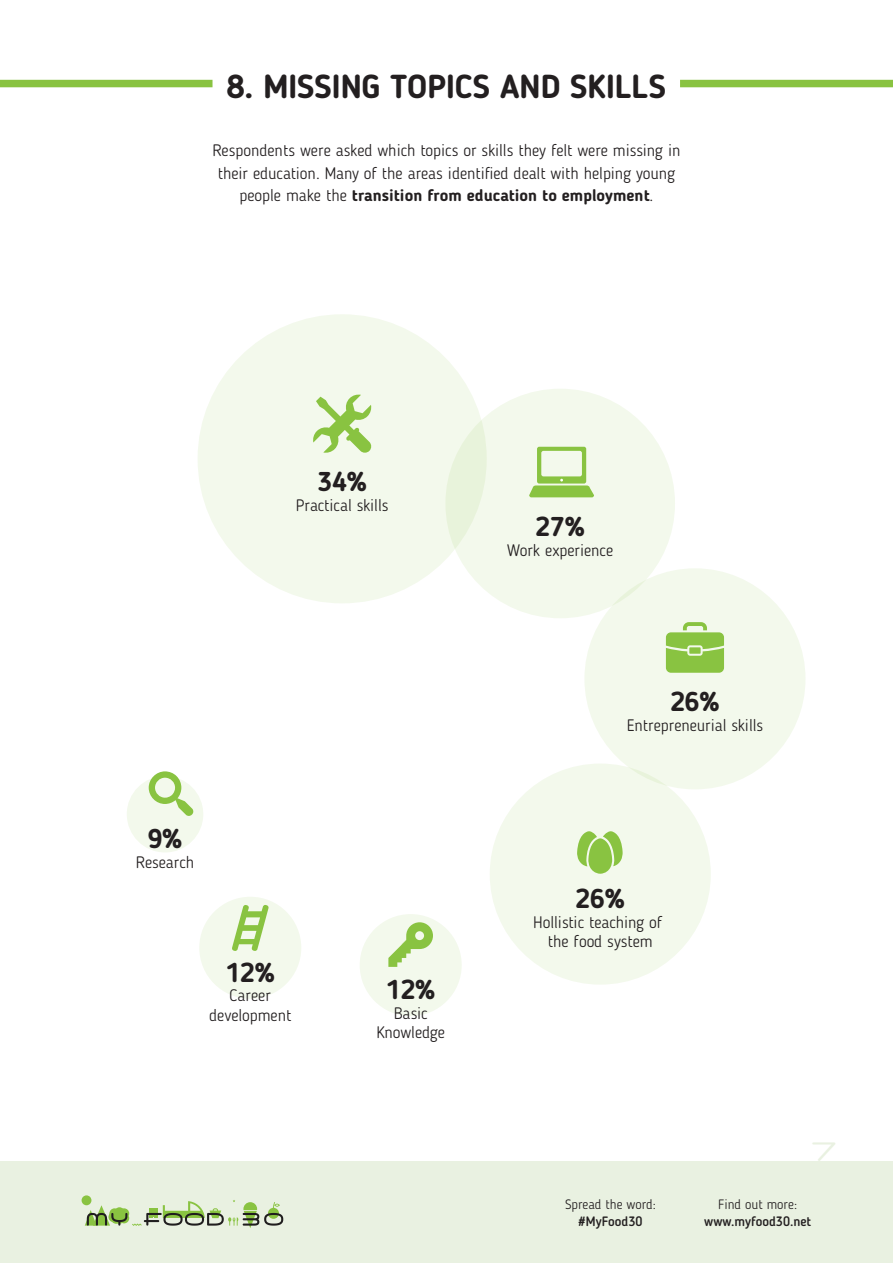
<style>
.page{position:relative;width:893px;height:1263px;background:#fff}
.page>*{position:absolute;margin:0;border:0;box-sizing:border-box;transform-origin:0 0}
.t1{font:700 33px "Blogger Sans";color:#231f20}
.t2{font:33px "Air Conditioner";color:#e9f1e1}
.t3{font:700 27px "Blogger Sans";color:#231f20}
.t4{font:300 16.5px/19.5px "Blogger Sans";color:#231f20;text-align:center}
.t5{font:300 13.5px "Blogger Sans";color:#231f20}
.t6{font:500 13.5px "Blogger Sans";color:#231f20}
.s1{font-weight:700}
</style>
<div class="page">
<div style="left:0;top:1161px;width:893px;height:102px;background:#e9f1e1"></div>
<div style="left:82px;top:1195px;width:9px;height:10px;background:#89c341;border-radius:50%"></div>
<svg style="left:85px;top:1200px;width:198px;height:28px"></svg>
<div style="left:0;top:80px;width:212px;height:7px;background:#89c341"></div>
<div style="left:680px;top:80px;width:213px;height:7px;background:#89c341"></div>
<div style="left:198px;top:314px;width:289px;height:289px;background:#f3f9ec;border-radius:50%"></div>
<svg style="left:313px;top:394px;width:59px;height:59px"></svg>
<div style="left:445px;top:389px;width:230px;height:229px;background:linear-gradient(to right,#eef6e4,#f5faef);border-radius:50%"></div>
<svg style="left:529px;top:447px;width:65px;height:50px;background:#c3e09f"></svg>
<div style="left:584px;top:568px;width:221px;height:221px;background:#f3f9ec;border-radius:50%"></div>
<svg style="left:666px;top:622px;width:58px;height:51px"></svg>
<div style="left:490px;top:763px;width:221px;height:222px;background:#f3f9ec;border-radius:50%"></div>
<svg style="left:577px;top:831px;width:46px;height:43px"></svg>
<div style="left:199px;top:897px;width:102px;height:102px;background:#f3f9ec;border-radius:50%"></div>
<svg style="left:232px;top:905px;width:37px;height:46px"></svg>
<div style="left:360px;top:914px;width:102px;height:102px;background:#f3f9ec;border-radius:50%"></div>
<svg style="left:388px;top:922px;width:45px;height:45px"></svg>
<div style="left:127px;top:776px;width:76px;height:76px;background:#f3f9ec;border-radius:50%"></div>
<svg style="left:149px;top:771px;width:44px;height:45px"></svg>
<h1 class="t1" style="left:227px;top:66px;width:441px">8. MISSING TOPICS AND SKILLS</h1>
<p class="t4" style="left:213px;top:139px;width:469px;line-height:22.5px">Respondents were asked which topics or skills they felt were missing in their education. Many of the areas identified dealt with helping young people make the <span class="s1">transition from education to employment</span>.</p>
<h2 class="t3" style="left:318px;top:466px;width:51px">34%</h2>
<p class="t4" style="left:296px;top:495px;width:94px">Practical skills</p>
<h2 class="t3" style="left:148px;top:823px;width:36px">9%</h2>
<p class="t4" style="left:136px;top:852px;width:60px">Research</p>
<h2 class="t3" style="left:226px;top:956px;width:51px">12%</h2>
<p class="t4" style="left:209px;top:986px;width:84px">Career development</p>
<h2 class="t3" style="left:386px;top:973px;width:51px">12%</h2>
<p class="t4" style="left:376px;top:1003px;width:70px">Basic<br>Knowledge</p>
<h2 class="t3" style="left:536px;top:510px;width:51px">27%</h2>
<p class="t4" style="left:507px;top:540px;width:107px">Work experience</p>
<h2 class="t3" style="left:670px;top:686px;width:51px">26%</h2>
<p class="t4" style="left:627px;top:715px;width:138px">Entrepreneurial skills</p>
<h2 class="t3" style="left:576px;top:882px;width:51px">26%</h2>
<p class="t4" style="left:533px;top:912px;width:131px">Hollistic teaching of the food system</p>
<p class="t5" style="left:565px;top:1196px;width:92px">Spread the word:</p>
<p class="t6" style="left:578px;top:1213px;width:66px">#MyFood30</p>
<h1 class="t2" style="left:812px;top:1131px;width:28px">7</h1>
<p class="t5" style="left:718px;top:1196px;width:80px">Find out more:</p>
<p class="t6" style="left:704px;top:1213px;width:109px">www.myfood30.net</p>
</div>
